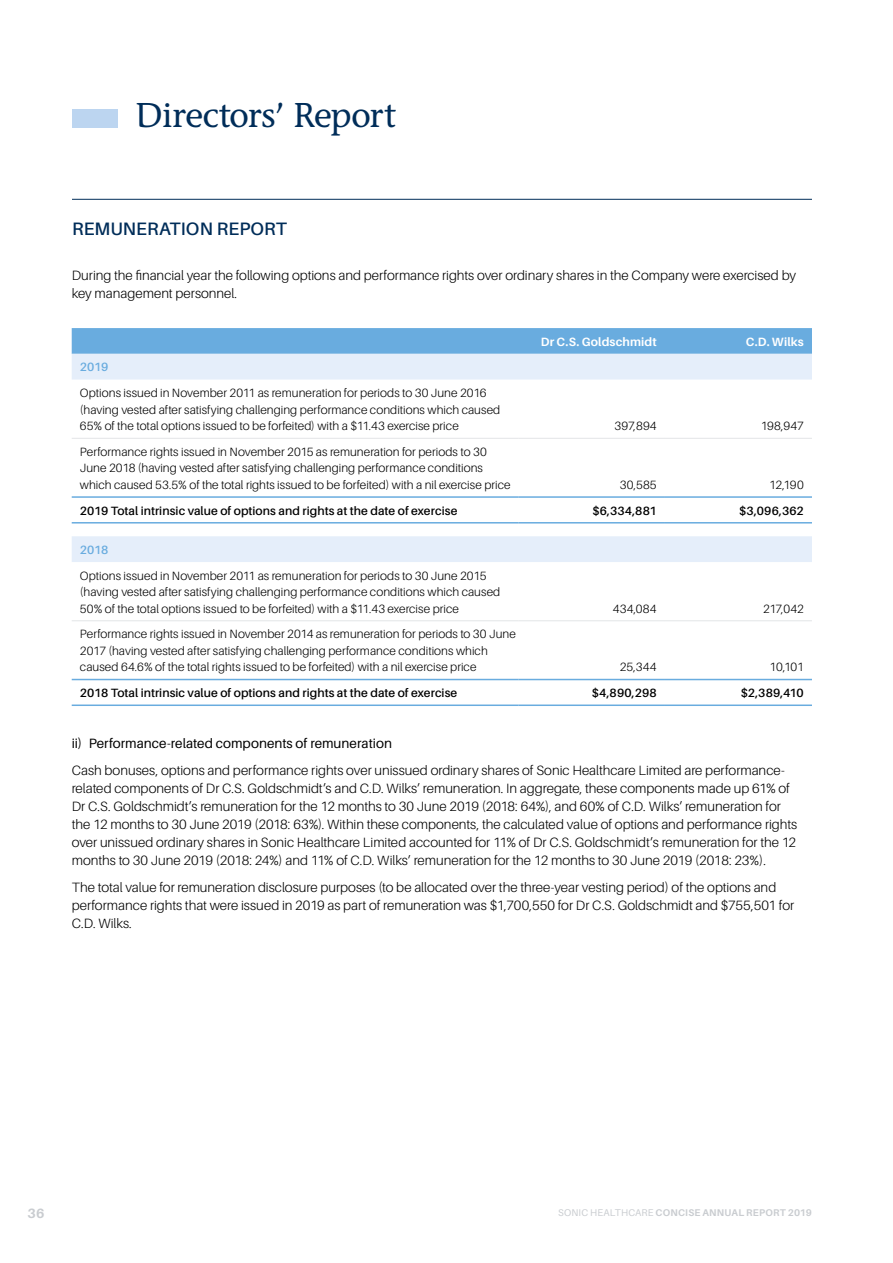
<style>
.page{position:relative;width:893px;height:1263px;background:#fff}
.page>*{position:absolute;margin:0;border:0;box-sizing:border-box;transform-origin:0 0}
.t1{font:500 36px "Stone Informal EF";letter-spacing:-.025em;color:#002d59}
.t2{font:600 18px "Aileron";letter-spacing:.01em;color:#002d59}
.t3{font:300 13.5px/18px "Aileron";color:#000}
.t4{font:13.5px "Aileron";color:#000}
.t5{font:700 13.5px "Aileron";color:#c9ccd0}
.t6{font:300 12px/16.5px "Aileron";letter-spacing:.005em;color:#000}
.t7{font:600 12px "Aileron";letter-spacing:.005em;color:#000}
.t8{font:700 12px "Aileron";letter-spacing:.01em;color:#fff}
.t9{font:600 12px "Aileron";letter-spacing:-.025em;color:#69acdf}
.t10{font:700 9.75px "Aileron";letter-spacing:.025em;color:#c9ccd0}
.s1{font-weight:400}
</style>
<div class="page">
<div style="left:72px;top:109px;width:45px;height:18px;background:#bcd5f0"></div>
<hr style="left:72px;top:199px;width:740px;height:1px;background:#002d59">
<svg style="left:72px;top:328px;width:740px;height:52px;background:#a8cdec"></svg>
<hr style="left:72px;top:438px;width:446px;height:1px;background:#e3e5e7">
<hr style="left:518px;top:438px;width:147px;height:1px;background:#e3e5e7">
<hr style="left:665px;top:438px;width:147px;height:1px;background:#e3e5e7">
<hr style="left:72px;top:496px;width:446px;height:2px;background:#69acdf">
<hr style="left:518px;top:496px;width:147px;height:2px;background:#69acdf">
<hr style="left:665px;top:496px;width:147px;height:2px;background:#69acdf">
<hr style="left:72px;top:522px;width:446px;height:1px;background:#69acdf">
<hr style="left:518px;top:522px;width:147px;height:1px;background:#69acdf">
<hr style="left:665px;top:522px;width:147px;height:1px;background:#69acdf">
<div style="left:72px;top:536px;width:740px;height:26px;background:#e5eefa"></div>
<hr style="left:72px;top:620px;width:446px;height:1px;background:#e3e5e7">
<hr style="left:518px;top:620px;width:147px;height:1px;background:#e3e5e7">
<hr style="left:665px;top:620px;width:147px;height:1px;background:#e3e5e7">
<hr style="left:72px;top:679px;width:446px;height:1px;background:#69acdf">
<hr style="left:518px;top:679px;width:147px;height:1px;background:#69acdf">
<hr style="left:665px;top:679px;width:147px;height:1px;background:#69acdf">
<hr style="left:72px;top:704px;width:446px;height:2px;background:#69acdf">
<hr style="left:518px;top:704px;width:147px;height:2px;background:#69acdf">
<hr style="left:665px;top:704px;width:147px;height:2px;background:#69acdf">
<h1 class="t1" style="left:135px;top:95px;width:262px">Directors’ Report</h1>
<h2 class="t2" style="left:72px;top:219px;width:216px">REMUNERATION REPORT</h2>
<p class="t3" style="left:72px;top:267px;width:726px">During the financial year the following options and performance rights over ordinary shares in the Company were exercised by key management personnel.</p>
<p class="t8" style="left:541px;top:335px;width:117px">Dr C.S. Goldschmidt</p>
<p class="t8" style="left:746px;top:335px;width:59px">C.D. Wilks</p>
<p class="t9" style="left:80px;top:360px;width:30px">2019</p>
<p class="t6" style="left:80px;top:385px;width:422px">Options issued in November 2011 as remuneration for periods to 30 June 2016 (having vested after satisfying challenging performance conditions which caused<br>65% of the total options issued to be forfeited) with a $11.43 exercise price</p>
<p class="t6" style="left:614px;top:418px;width:44px">397,894</p>
<p class="t6" style="left:761px;top:418px;width:45px">198,947</p>
<p class="t6" style="left:80px;top:443px;width:432px">Performance rights issued in November 2015 as remuneration for periods to 30<br>June 2018 (having vested after satisfying challenging performance conditions which caused 53.5% of the total rights issued to be forfeited) with a nil exercise price</p>
<p class="t6" style="left:620px;top:476px;width:38px">30,585</p>
<p class="t6" style="left:769px;top:476px;width:36px">12,190</p>
<p class="t7" style="left:80px;top:504px;width:379px">2019 Total intrinsic value of options and rights at the date of exercise</p>
<p class="t7" style="left:592px;top:504px;width:66px">$6,334,881</p>
<p class="t7" style="left:739px;top:504px;width:66px">$3,096,362</p>
<p class="t9" style="left:80px;top:543px;width:30px">2018</p>
<p class="t6" style="left:80px;top:567px;width:422px">Options issued in November 2011 as remuneration for periods to 30 June 2015 (having vested after satisfying challenging performance conditions which caused<br>50% of the total options issued to be forfeited) with a $11.43 exercise price</p>
<p class="t6" style="left:613px;top:600px;width:46px">434,084</p>
<p class="t6" style="left:763px;top:600px;width:42px">217,042</p>
<p class="t6" style="left:80px;top:626px;width:437px">Performance rights issued in November 2014 as remuneration for periods to 30 June<br>2017 (having vested after satisfying challenging performance conditions which caused 64.6% of the total rights issued to be forfeited) with a nil exercise price</p>
<p class="t6" style="left:620px;top:659px;width:38px">25,344</p>
<p class="t6" style="left:770px;top:659px;width:36px">10,101</p>
<p class="t7" style="left:80px;top:686px;width:379px">2018 Total intrinsic value of options and rights at the date of exercise</p>
<p class="t7" style="left:592px;top:686px;width:66px">$4,890,298</p>
<p class="t7" style="left:741px;top:686px;width:64px">$2,389,410</p>
<p class="t4" style="left:72px;top:736px;width:322px">ii) Performance-related components of remuneration</p>
<p class="t3" style="left:72px;top:762px;width:727px">Cash bonuses, options and performance rights over unissued ordinary shares of Sonic Healthcare Limited are performance&shy;related components of Dr C.S. Goldschmidt’s and C.D. Wilks’ remuneration. In aggregate, these components made up 61% of Dr C.S. Goldschmidt’s remuneration for the 12 months to 30 June 2019 (2018: 64%), and 60% of C.D. Wilks’ remuneration for the 12 months to 30 June 2019 (2018: 63%). Within these components, the calculated value of options and performance rights over unissued ordinary shares in Sonic Healthcare Limited accounted for 11% of Dr C.S. Goldschmidt’s remuneration for the 12 months to 30 June 2019 (2018: 24%) and 11% of C.D. Wilks’ remuneration for the 12 months to 30 June 2019 (2018: 23%).</p>
<p class="t3" style="left:72px;top:879px;width:724px">The total value for remuneration disclosure purposes (to be allocated over the three-year vesting period) of the options and performance rights that were issued in 2019 as part of remuneration was $1,700,550 for Dr C.S. Goldschmidt and $755,501 for<br>C.D. Wilks.</p>
<p class="t5" style="left:28px;top:1206px;width:18px">36</p>
<p class="t10" style="left:558px;top:1207px;width:255px"><span class="s1">SONIC HEALTHCARE</span> CONCISE ANNUAL REPORT 2019</p>
</div>
